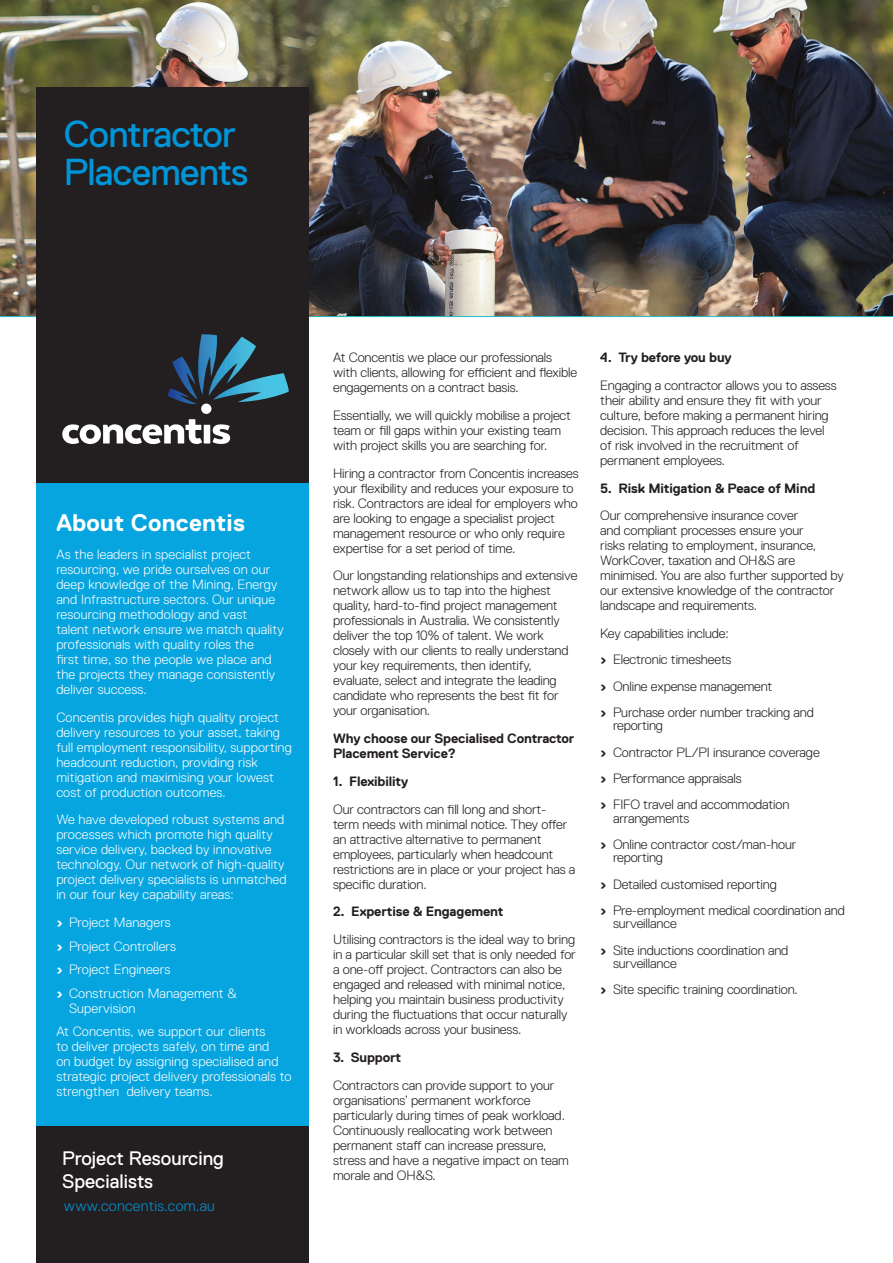
<style>
.page{position:relative;width:893px;height:1263px;background:#fff}
.page>*{position:absolute;margin:0;border:0;box-sizing:border-box;transform-origin:0 0}
.t1{font:37.5px/37.5px "Replica Pro";letter-spacing:-.02em;color:#0095d9}
.t2{font:700 24px "Replica Pro";letter-spacing:.01em;color:#fff}
.t3{font:19.5px/23.4px "Replica Pro";color:#fff}
.t4{font:300 15px "Replica Pro";letter-spacing:.02em;color:#0095d9}
.t5{font:300 13.5px/15px "Replica Pro";letter-spacing:-.01em;color:#231f20}
.t6{font:300 13.5px/15px "Replica Pro";letter-spacing:.01em;color:#fff}
.t7{font:700 13.5px/15px "Replica Pro";letter-spacing:-.01em;color:#231f20}
.s1{font-weight:700}
</style>
<div class="page">
<img style="left:0;top:0;width:893px;height:317px">
<div style="left:36px;top:1126px;width:273px;height:137px;background:#231f20"></div>
<div style="left:36px;top:87px;width:273px;height:396px;background:#231f20"></div>
<div style="left:36px;top:483px;width:273px;height:643px;background:#06a5e0"></div>
<svg style="left:62px;top:419px;width:169px;height:25px"></svg>
<div style="left:201px;top:404px;width:10px;height:10px;background:#fff;border-radius:50%"></div>
<svg style="left:168px;top:334px;width:121px;height:71px"></svg>
<p class="t1" style="left:64px;top:116px;width:186px">Contractor<br>Placements</p>
<p class="t2" style="left:56px;top:509px;width:190px">About Concentis</p>
<p class="t6" style="left:56px;top:547px;width:229px">As the leaders in specialist project resourcing, we pride ourselves on our deep knowledge of the Mining, Energy and Infrastructure sectors. Our unique resourcing methodology and vast<br>talent network ensure we match quality professionals with quality roles the<br>first time, so the people we place and the projects they manage consistently deliver success.</p>
<p class="t6" style="left:56px;top:709px;width:237px">Concentis provides high quality project delivery resources to your asset, taking full employment responsibility, supporting headcount reduction, providing risk mitigation and maximising your lowest cost of production outcomes.</p>
<p class="t6" style="left:56px;top:812px;width:232px">We have developed robust systems and processes which promote high quality service delivery, backed by innovative technology. Our network of high-quality project delivery specialists is unmatched in our four key capability areas:</p>
<p class="t6" style="left:56px;top:915px;width:116px"><span class="s1">›</span> Project Managers</p>
<p class="t6" style="left:56px;top:938px;width:121px"><span class="s1">›</span> Project Controllers</p>
<p class="t6" style="left:56px;top:962px;width:116px"><span class="s1">›</span> Project Engineers</p>
<p class="t6" style="left:69px;top:985px;width:169px;text-indent:-13px"><span class="s1">›</span> Construction Management &amp;<br>Supervision</p>
<p class="t6" style="left:56px;top:1024px;width:237px">At Concentis, we support our clients<br>to deliver projects safely, on time and<br>on budget by assigning specialised and strategic project delivery professionals to strengthen delivery teams.</p>
<p class="t3" style="left:62px;top:1146px;width:163px">Project Resourcing<br>Specialists</p>
<p class="t4" style="left:64px;top:1197px;width:153px">www.concentis.com.au</p>
<p class="t5" style="left:333px;top:350px;width:246px">At Concentis we place our professionals with clients, allowing for efficient and flexible engagements on a contract basis.</p>
<p class="t5" style="left:333px;top:408px;width:239px">Essentially, we will quickly mobilise a project team or fill gaps within your existing team with project skills you are searching for.</p>
<p class="t5" style="left:333px;top:465px;width:247px">Hiring a contractor from Concentis increases your flexibility and reduces your exposure to risk. Contractors are ideal for employers who are looking to engage a specialist project management resource or who only require expertise for a set period of time.</p>
<p class="t5" style="left:333px;top:568px;width:246px">Our longstanding relationships and extensive network allow us to tap into the highest quality, hard-to-find project management professionals in Australia. We consistently deliver the top 10% of talent. We work closely with our clients to really understand your key requirements, then identify, evaluate, select and integrate the leading candidate who represents the best fit for your organisation.</p>
<p class="t7" style="left:333px;top:731px;width:243px">Why choose our Specialised Contractor<br>Placement Service?</p>
<p class="t7" style="left:333px;top:774px;width:77px">1. Flexibility</p>
<p class="t5" style="left:333px;top:801px;width:244px">Our contractors can fill long and short&shy;term needs with minimal notice. They offer an attractive alternative to permanent employees, particularly when headcount restrictions are in place or your project has a specific duration.</p>
<p class="t7" style="left:333px;top:904px;width:172px">2. Expertise &amp; Engagement</p>
<p class="t5" style="left:333px;top:932px;width:244px">Utilising contractors is the ideal way to bring in a particular skill set that is only needed for a one-off project. Contractors can also be engaged and released with minimal notice, helping you maintain business productivity during the fluctuations that occur naturally in workloads across your business.</p>
<p class="t7" style="left:333px;top:1050px;width:70px">3. Support</p>
<p class="t5" style="left:333px;top:1077px;width:237px">Contractors can provide support to your organisations’ permanent workforce particularly during times of peak workload.<br>Continuously reallocating work between permanent staff can increase pressure, stress and have a negative impact on team morale and OH&amp;S.</p>
<p class="t7" style="left:600px;top:350px;width:133px">4. Try before you buy</p>
<p class="t5" style="left:600px;top:378px;width:238px">Engaging a contractor allows you to assess their ability and ensure they fit with your culture, before making a permanent hiring decision. This approach reduces the level of risk involved in the recruitment of permanent employees.</p>
<p class="t7" style="left:600px;top:480px;width:217px">5. Risk Mitigation &amp; Peace of Mind</p>
<p class="t5" style="left:600px;top:508px;width:245px">Our comprehensive insurance cover<br>and compliant processes ensure your<br>risks relating to employment, insurance, WorkCover, taxation and OH&amp;S are minimised. You are also further supported by our extensive knowledge of the contractor landscape and requirements.</p>
<p class="t5" style="left:600px;top:626px;width:130px">Key capabilities include:</p>
<p class="t5" style="left:600px;top:652px;width:133px"><span class="s1">›</span> Electronic timesheets</p>
<p class="t5" style="left:600px;top:678px;width:174px"><span class="s1">›</span> Online expense management</p>
<p class="t5" style="left:613px;top:705px;width:202px;line-height:13.5px;text-indent:-13px"><span class="s1">›</span> Purchase order number tracking and reporting</p>
<p class="t5" style="left:600px;top:744px;width:221px"><span class="s1">›</span> Contractor PL/PI insurance coverage</p>
<p class="t5" style="left:600px;top:771px;width:143px"><span class="s1">›</span> Performance appraisals</p>
<p class="t5" style="left:613px;top:798px;width:178px;line-height:13.5px;text-indent:-13px"><span class="s1">›</span> FIFO travel and accommodation arrangements</p>
<p class="t5" style="left:613px;top:838px;width:185px;line-height:13.5px;text-indent:-13px"><span class="s1">›</span> Online contractor cost/man-hour reporting</p>
<p class="t5" style="left:600px;top:877px;width:178px"><span class="s1">›</span> Detailed customised reporting</p>
<p class="t5" style="left:613px;top:904px;width:233px;line-height:13.5px;text-indent:-13px"><span class="s1">›</span> Pre-employment medical coordination and surveillance</p>
<p class="t5" style="left:613px;top:943px;width:177px;line-height:13.5px;text-indent:-13px"><span class="s1">›</span> Site inductions coordination and surveillance</p>
<p class="t5" style="left:600px;top:982px;width:199px"><span class="s1">›</span> Site specific training coordination.</p>
</div>
